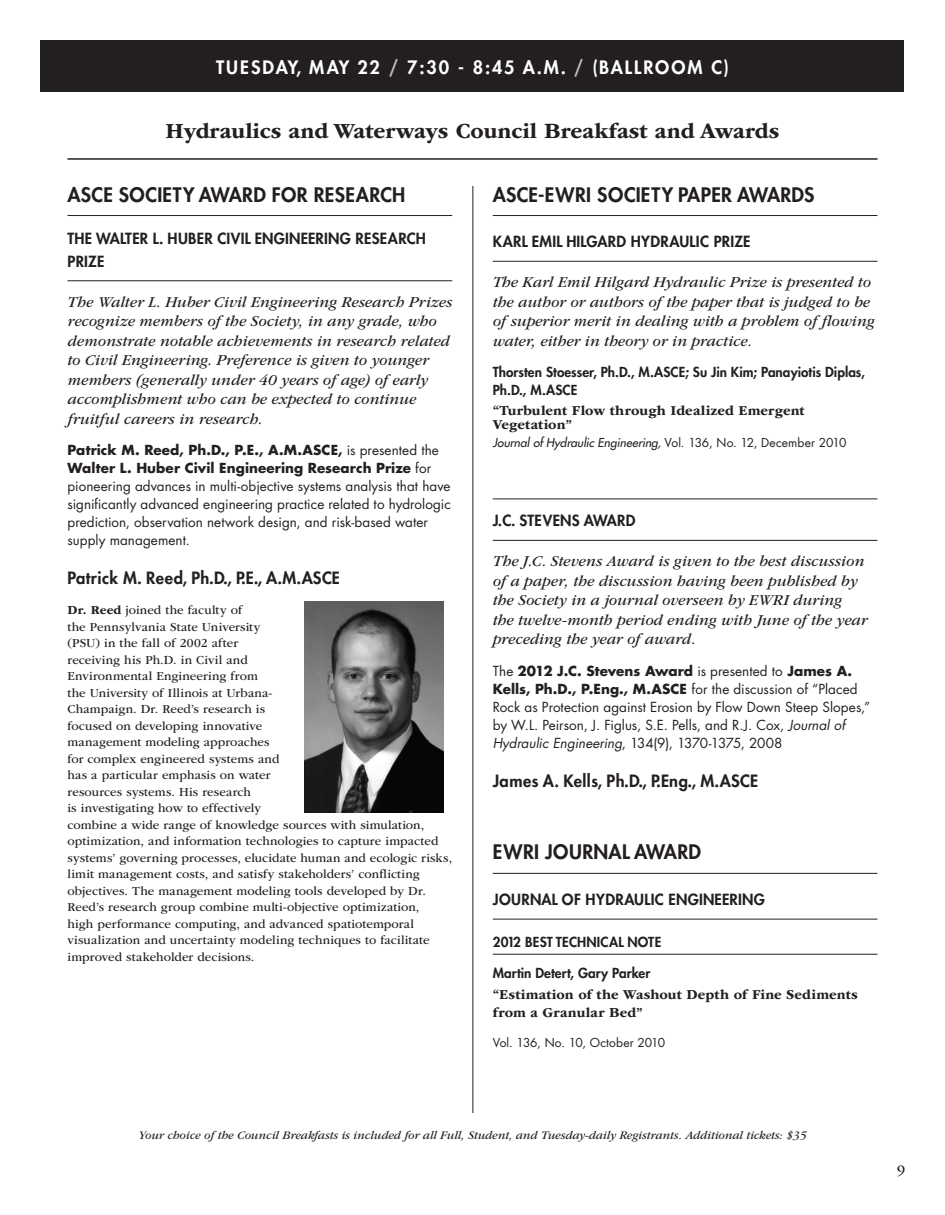
<style>
.page{position:relative;width:945px;height:1215px;background:#fff}
.page>*{position:absolute;margin:0;border:0;box-sizing:border-box;transform-origin:0 0}
.t1{font:700 22.5px "ITC Garamond Std";color:#231f20}
.t2{font:800 19.5px "Futura";letter-spacing:.01em;color:#231f20}
.t3{font:800 18px "Futura";letter-spacing:.11em;color:#fff}
.t4{font:800 16.5px "Futura";letter-spacing:.02em;color:#231f20}
.t5{font:italic 15.75px/19.5px "ITC Garamond Std";color:#231f20}
.t6{font:800 15px "Futura";letter-spacing:.01em;color:#231f20}
.t7{font:15px "ITC Garamond Std";color:#231f20}
.t8{font:700 14.25px/13.5px "ITC Garamond Std";letter-spacing:.01em;color:#231f20}
.t9{font:13.5px/18px "Futura Std";color:#231f20}
.t10{font:800 13.5px/18px "Futura";color:#231f20}
.t11{font:800 13.5px "Futura";letter-spacing:.02em;color:#231f20}
.t12{font:12.75px/16.5px "ITC Garamond Std";letter-spacing:.01em;color:#231f20}
.t13{font:italic 12px "ITC Garamond Std";color:#231f20}
.t14{font:italic 500 12px "Futura Std";color:#231f20}
.t15{font:12px "Futura";letter-spacing:.01em;color:#231f20}
.s1{color:#bcbdc0}
.s2{font-weight:700}
.s3{font-family:"Futura";font-weight:400;font-style:normal}
.s4{font-style:italic}
</style>
<div class="page">
<hr style="left:68px;top:158px;width:810px;height:2px;background:#231f20">
<div style="left:40px;top:40px;width:864px;height:52px;background:#231f20"></div>
<hr style="left:68px;top:215px;width:384px;height:1px;background:#231f20">
<hr style="left:68px;top:280px;width:384px;height:1px;background:#231f20">
<hr style="left:493px;top:215px;width:385px;height:1px;background:#231f20">
<hr style="left:493px;top:261px;width:385px;height:1px;background:#231f20">
<hr style="left:493px;top:498px;width:385px;height:1px;background:#231f20">
<hr style="left:493px;top:540px;width:385px;height:1px;background:#231f20">
<hr style="left:493px;top:873px;width:385px;height:1px;background:#231f20">
<hr style="left:493px;top:919px;width:385px;height:1px;background:#231f20">
<hr style="left:493px;top:954px;width:385px;height:1px;background:#231f20">
<img style="left:304px;top:602px;width:140px;height:210px">
<hr style="left:472px;top:186px;width:1px;height:927px;background:#231f20">
<h3 class="t3" style="left:216px;top:55px;width:514px">TU ESday, May 22 <span class="s1">/</span> 7:30 - 8:45 a.m. <span class="s1">/</span> (BALLROOM C)</h3>
<h1 class="t1" style="left:166px;top:118px;width:615px">Hydraulics and Waterways Council Breakfast and Awards</h1>
<h2 class="t2" style="left:68px;top:181px;width:337px">ASCE SOCIETY AWARD FOR RESEARCH</h2>
<p class="t6" style="left:68px;top:229px;width:241px">The Walter L. Huber Civil Engineeri</p>
<p class="t6" style="left:328px;top:229px;width:62px">ng Researc</p>
<p class="t6" style="left:416px;top:229px;width:12px">h</p>
<p class="t6" style="left:68px;top:251px;width:37px">Prize</p>
<p class="t5" style="left:68px;top:292px;width:386px">The Walter L. Huber Civil Engineering Research Prizes recognize members of the Society, in any grade, who demonstrate notable achievements in research related to Civil Engineering. Preference is given to younger members (generally under 40 years of age) of early accomplishment who can be expected to continue fruitful careers in research.</p>
<p class="t9" style="left:68px;top:441px;width:385px"><span class="s2">Patrick M. Reed, Ph.D., P.E., A.M.ASCE,</span> is presented the <span class="s2">Walter L. Huber Civil Engineering Research Prize</span> for pioneering advances in multi-objective systems analysis that have significantly advanced engineering practice related to hydrologic prediction, observation network design, and risk-based water supply management.</p>
<p class="t4" style="left:68px;top:567px;width:274px">Patrick M. Reed, Ph.D., P.E., A.M.ASCE</p>
<p class="t12" style="left:67px;top:602px;width:386px"><span class="s2">Dr. Reed</span> joined the faculty of<br>the Pennsylvania State University<br>(PSU) in the fall of 2002 after<br>receiving his Ph.D. in Civil and<br>Environmental Engineering from<br>the University of Illinois at Urbana-<br>Champaign. Dr. Reed’s research is<br>focused on developing innovative<br>management modeling approaches<br>for complex engineered systems and<br>has a particular emphasis on water<br>resources systems. His research<br>is investigating how to effectively<br>combine a wide range of knowledge sources with simulation, optimization, and information technologies to capture impacted systems’ governing processes, elucidate human and ecologic risks, limit management costs, and satisfy stakeholders’ conflicting objectives. The management modeling tools developed by Dr.<br>Reed’s research group combine multi-objective optimization,<br>high performance computing, and advanced spatiotemporal visualization and uncertainty modeling techniques to facilitate improved stakeholder decisions.</p>
<h2 class="t2" style="left:493px;top:181px;width:311px">ASCE-EWRI SOCIETY PAPER AWARDS</h2>
<p class="t6" style="left:493px;top:232px;width:149px">KARL EMIL HILGARD HYD</p>
<p class="t6" style="left:661px;top:232px;width:91px">RAULIC PRIZE</p>
<p class="t5" style="left:493px;top:272px;width:383px">The Karl Emil Hilgard Hydraulic Prize is presented to the author or authors of the paper that is judged to be of superior merit in dealing with a problem of flowing water, either in theory or in practice.</p>
<p class="t10" style="left:493px;top:363px;width:374px">Thorsten Stoesser, Ph.D., M.ASCE; Su Jin Kim; Panayiotis Diplas,<br>Ph.D., M.ASCE</p>
<p class="t8" style="left:493px;top:404px;width:314px">“Turbulent Flow through Idealized Emergent<br>Vegetation”</p>
<p class="t14" style="left:493px;top:435px;width:355px">Journal of Hydraulic Engineering, <span class="s3">Vol. 136, No. 12, December 2010</span></p>
<p class="t6" style="left:493px;top:511px;width:143px">J.C. STEVENS AWARD</p>
<p class="t5" style="left:493px;top:552px;width:376px">The J.C. Stevens Award is given to the best discussion of a paper, the discussion having been published by the Society in a journal overseen by EWRI during<br>the twelve-month period ending with June of the year preceding the year of award.</p>
<p class="t9" style="left:493px;top:662px;width:379px">The <span class="s2">2012 J.C. Stevens Award</span> is presented to <span class="s2">James A.<br>Kells, Ph.D., P.Eng., M.ASCE</span> for the discussion of “Placed Rock as Protection against Erosion by Flow Down Steep Slopes,” by W.L. Peirson, J. Figlus, S.E. Pells, and R.J. Cox, <span class="s4">Journal of Hydraulic Engineering</span>, 134(9), 1370-1375, 2008</p>
<p class="t4" style="left:493px;top:770px;width:267px">James A. Kells, Ph.D., P.Eng., M.ASCE</p>
<h2 class="t2" style="left:493px;top:839px;width:209px">EWRI JOurnal AWARD</h2>
<p class="t6" style="left:493px;top:890px;width:104px">JOU RNAL OF HYD</p>
<p class="t6" style="left:615px;top:890px;width:139px">RAULIC ENGINEERING</p>
<p class="t11" style="left:493px;top:933px;width:145px">2012 BEST TECHNICAL NOT</p>
<p class="t10" style="left:655px;top:933px;width:8px">E</p>
<p class="t10" style="left:493px;top:964px;width:159px">Martin Detert, Gary Parker</p>
<p class="t8" style="left:493px;top:985px;width:367px;line-height:18px">“Estimation of the Washout Depth of Fine Sediments from a Granular Bed”</p>
<p class="t15" style="left:493px;top:1034px;width:174px">Vol. 136, No. 10, October 2010</p>
<p class="t13" style="left:139px;top:1129px;width:669px">Your choice of the Council Breakfasts is included for all Full, Student, and Tuesday-daily Registrants. Additional tickets: $35</p>
<p class="t7" style="left:897px;top:1162px;width:9px">9</p>
</div>
